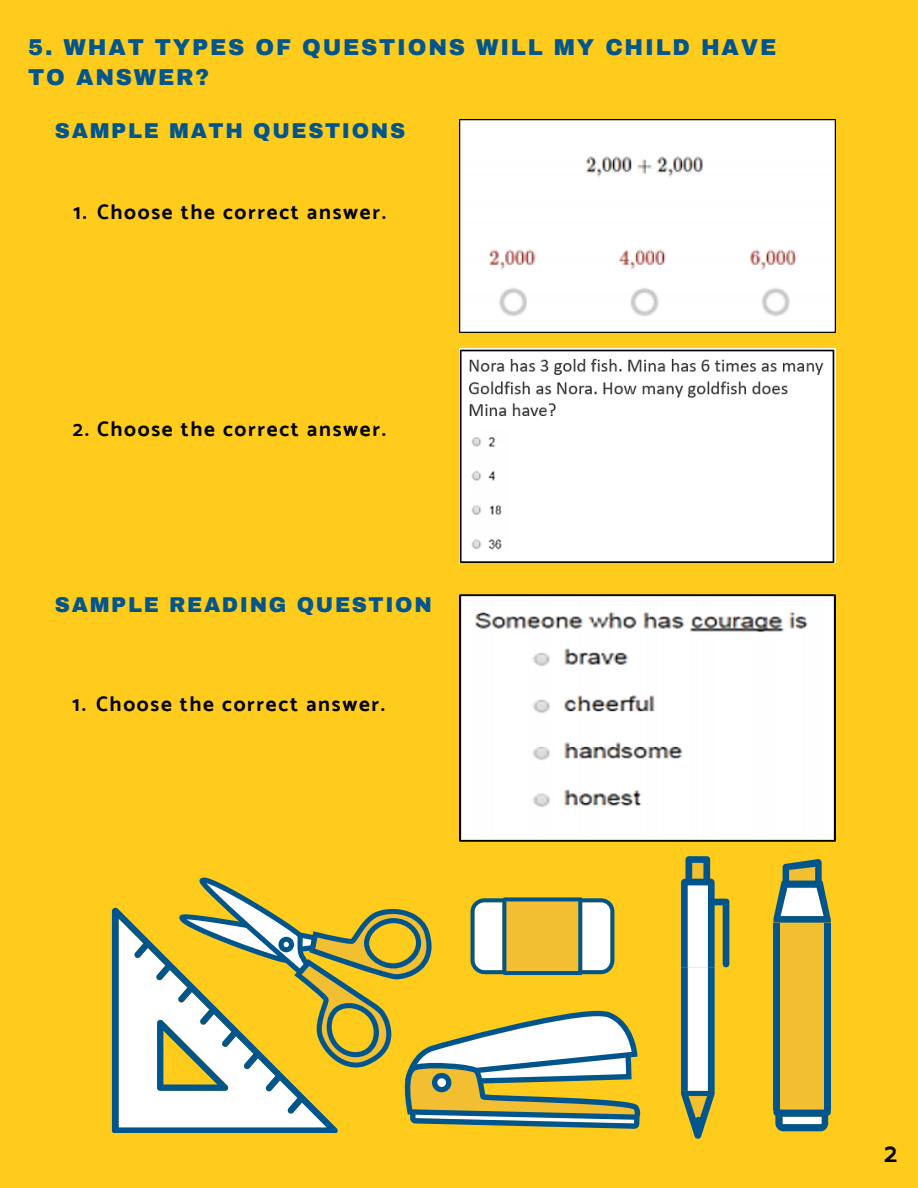
<style>
.page{position:relative;width:918px;height:1188px;background:#ffcc1d}
.page>*{position:absolute;margin:0;border:0;box-sizing:border-box;transform-origin:0 0}
.t1{font:700 27px "Catamaran";color:#000}
.t2{font:900 22.5px/30.3px "Archivo";letter-spacing:.08em;color:#00568c}
.t3{font:700 21px "Catamaran";letter-spacing:.08em;color:#000}
.t4{font:900 21px "Archivo";letter-spacing:.08em;color:#00568c}
</style>
<div class="page">
<img style="left:459px;top:119px;width:377px;height:213px">
<img style="left:459px;top:348px;width:377px;height:215px">
<img style="left:459px;top:594px;width:377px;height:248px">
<svg style="left:112px;top:908px;width:226px;height:225px;background:#06598a"></svg>
<svg style="left:119px;top:877px;width:522px;height:252px"></svg>
<svg style="left:681px;top:856px;width:48px;height:283px"></svg>
<div style="left:774px;top:923px;width:6px;height:187px;background:#00568c"></div>
<div style="left:824px;top:923px;width:7px;height:187px;background:#00568c"></div>
<div style="left:780px;top:923px;width:44px;height:187px;background:#f2be32"></div>
<svg style="left:774px;top:859px;width:57px;height:64px"></svg>
<svg style="left:774px;top:1110px;width:57px;height:21px"></svg>
<p class="t2" style="left:28px;top:32px;width:750px">5. WHAT TYPES OF QUESTIONS WILL MY CHILD HAVE<br>TO ANSWER?</p>
<p class="t4" style="left:55px;top:119px;width:352px">SAMPLE MATH QUESTIONS</p>
<p class="t3" style="left:73px;top:200px;width:314px">1. Choose the correct answer.</p>
<p class="t3" style="left:73px;top:416px;width:315px">2. Choose the correct answer.</p>
<p class="t4" style="left:55px;top:594px;width:378px">SAMPLE READING QUESTION</p>
<p class="t3" style="left:72px;top:691px;width:314px">1. Choose the correct answer.</p>
<p class="t1" style="left:884px;top:1137px;width:15px">2</p>
</div>
